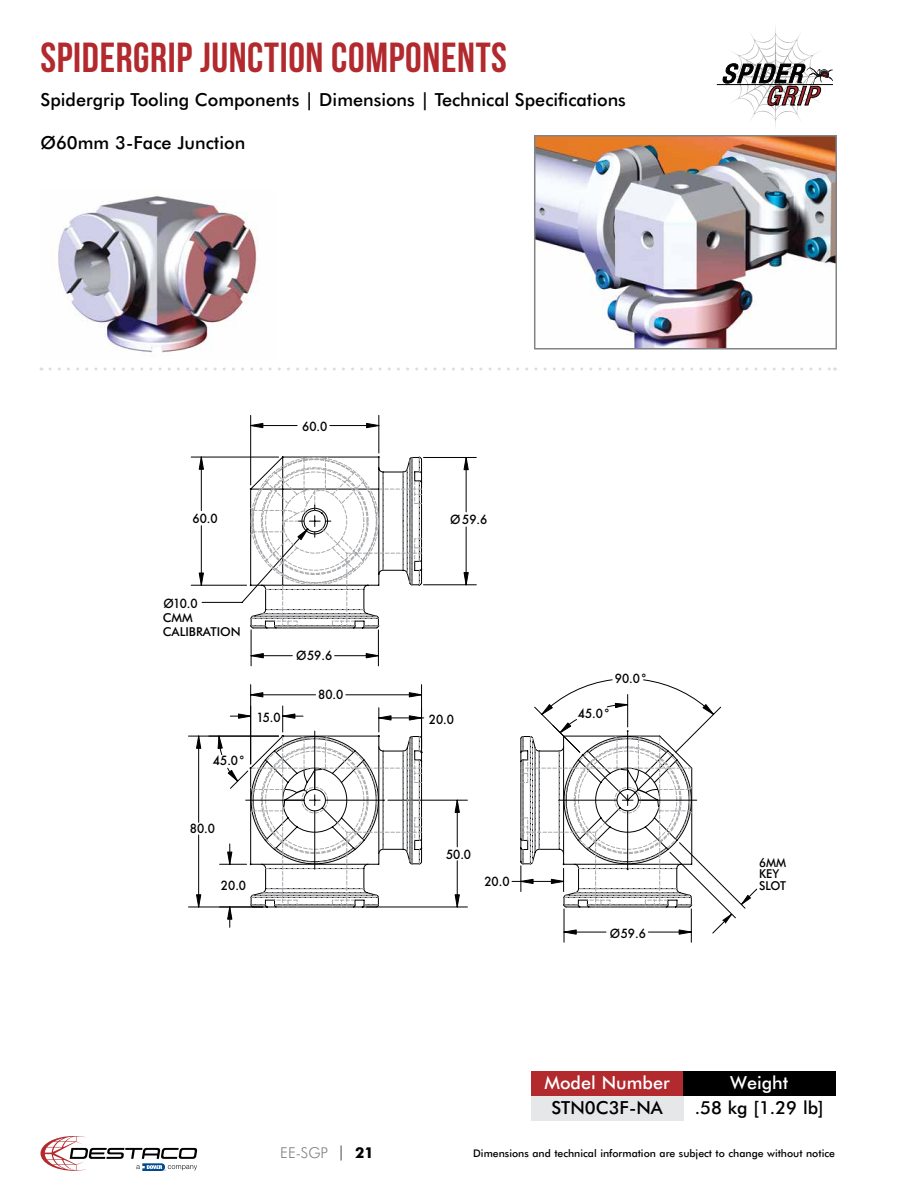
<style>
.page{position:relative;width:918px;height:1188px;background:#fff}
.page>*{position:absolute;margin:0;border:0;box-sizing:border-box;transform-origin:0 0}
.t1{font:42px "Bebas Neue";letter-spacing:.015em;color:#b2292e}
.t2{font:500 18px "Futura BT";color:#000}
.t3{font:500 18px "Futura BT";color:#fff}
.t4{font:300 15px "Futura BT";color:#808285}
.t5{font:500 12.3px "Futura";color:#000;scale:.95 1}
.t6{font:500 12.3px/14.7px "Futura BT";color:#000}
.t7{font:500 12.3px/11.4px "Futura BT";color:#000;scale:.94 1}
.t8{font:500 10.5px "Futura BT";color:#000}
.s1{color:#000}
.s2{font-weight:700;color:#000}
</style>
<div class="page">
<div style="left:531px;top:1071px;width:152px;height:25px;background:#b2292e"></div>
<div style="left:683px;top:1071px;width:152px;height:25px;background:#000"></div>
<div style="left:531px;top:1096px;width:152px;height:25px;background:#e6e7e8"></div>
<img style="left:537px;top:138px;width:297px;height:209px">
<div style="left:534px;top:135px;width:303px;height:215px;border:2px solid #808285"></div>
<hr style="left:423px;top:457px;width:53px;height:1px;background:#000">
<hr style="left:423px;top:585px;width:53px;height:1px;background:#000">
<hr style="left:466px;top:457px;width:1px;height:55px;background:#000">
<hr style="left:466px;top:527px;width:1px;height:58px;background:#000">
<svg style="left:463px;top:458px;width:6px;height:12px"></svg>
<svg style="left:463px;top:572px;width:6px;height:14px"></svg>
<hr style="left:191px;top:457px;width:88px;height:1px;background:#000">
<hr style="left:191px;top:585px;width:56px;height:1px;background:#000">
<hr style="left:250px;top:415px;width:1px;height:70px;background:#000">
<hr style="left:379px;top:415px;width:1px;height:38px;background:#000">
<hr style="left:251px;top:425px;width:46px;height:1px;background:#000">
<hr style="left:330px;top:425px;width:49px;height:1px;background:#000">
<svg style="left:250px;top:423px;width:14px;height:5px"></svg>
<svg style="left:366px;top:423px;width:14px;height:5px"></svg>
<hr style="left:251px;top:630px;width:1px;height:36px;background:#000">
<hr style="left:378px;top:630px;width:1px;height:36px;background:#000">
<hr style="left:251px;top:655px;width:41px;height:1px;background:#000">
<hr style="left:335px;top:655px;width:43px;height:1px;background:#000">
<svg style="left:250px;top:653px;width:14px;height:6px"></svg>
<svg style="left:365px;top:653px;width:14px;height:6px"></svg>
<hr style="left:188px;top:736px;width:91px;height:1px;background:#000">
<hr style="left:188px;top:907px;width:75px;height:1px;background:#000">
<hr style="left:198px;top:736px;width:1px;height:86px;background:#000">
<hr style="left:198px;top:835px;width:1px;height:72px;background:#000">
<svg style="left:196px;top:735px;width:6px;height:14px"></svg>
<svg style="left:196px;top:894px;width:6px;height:14px"></svg>
<hr style="left:250px;top:685px;width:1px;height:79px;background:#000">
<hr style="left:421px;top:685px;width:1px;height:63px;background:#000">
<hr style="left:251px;top:695px;width:65px;height:1px;background:#000">
<hr style="left:346px;top:695px;width:76px;height:1px;background:#000">
<svg style="left:250px;top:692px;width:14px;height:6px"></svg>
<svg style="left:409px;top:692px;width:13px;height:6px"></svg>
<hr style="left:367px;top:907px;width:100px;height:1px;background:#000">
<hr style="left:388px;top:800px;width:79px;height:1px;background:#000">
<hr style="left:457px;top:861px;width:1px;height:46px;background:#000">
<hr style="left:457px;top:800px;width:1px;height:47px;background:#000">
<svg style="left:454px;top:894px;width:6px;height:14px"></svg>
<svg style="left:454px;top:799px;width:6px;height:14px"></svg>
<hr style="left:564px;top:909px;width:1px;height:33px;background:#000">
<hr style="left:691px;top:909px;width:1px;height:33px;background:#000">
<svg style="left:198px;top:455px;width:225px;height:174px"></svg>
<svg style="left:209px;top:706px;width:215px;height:221px"></svg>
<hr style="left:314px;top:731px;width:1px;height:58px;background:#000">
<hr style="left:246px;top:800px;width:58px;height:1px;background:#000">
<hr style="left:314px;top:811px;width:1px;height:58px;background:#000">
<hr style="left:326px;top:800px;width:58px;height:1px;background:#000">
<svg style="left:512px;top:679px;width:245px;height:256px"></svg>
<img style="left:58px;top:196px;width:201px;height:157px">
<svg style="left:50px;top:368px;width:785px;height:2px"></svg>
<hr style="left:717px;top:84px;width:115px;height:1px;background:#000">
<svg style="left:722px;top:27px;width:110px;height:100px"></svg>
<svg style="left:40px;top:1136px;width:157px;height:35px"></svg>
<h1 class="t1" style="left:40px;top:34px;width:468px">SPIDERGRIP JUNCTION COMPONENTS</h1>
<p class="t2" style="left:40px;top:88px;width:587px">Spidergrip Tooling Components | Dimensions | Technical Specifications</p>
<p class="t2" style="left:40px;top:131px;width:206px">Ø60mm 3-Face Junction</p>
<p class="t5" style="left:302px;top:418px;width:28px">60.0</p>
<p class="t5" style="left:193px;top:510px;width:28px">60.0</p>
<p class="t5" style="left:450px;top:511px;width:41px">Ø59.6</p>
<p class="t5" style="left:164px;top:595px;width:37px">Ø10.0</p>
<p class="t6" style="left:163px;top:610px;width:80px">CMM<br>CALIBRATION</p>
<p class="t5" style="left:213px;top:752px;width:36px">45.0°</p>
<p class="t5" style="left:296px;top:647px;width:39px">Ø59.6</p>
<p class="t5" style="left:318px;top:686px;width:28px">80.0</p>
<p class="t5" style="left:615px;top:670px;width:36px">90.0°</p>
<p class="t5" style="left:257px;top:709px;width:27px">15.0</p>
<p class="t5" style="left:578px;top:705px;width:36px">45.0°</p>
<p class="t5" style="left:429px;top:711px;width:28px">20.0</p>
<p class="t5" style="left:190px;top:820px;width:28px">80.0</p>
<p class="t5" style="left:221px;top:877px;width:28px">20.0</p>
<p class="t5" style="left:446px;top:846px;width:28px">50.0</p>
<p class="t5" style="left:484px;top:873px;width:28px">20.0</p>
<p class="t5" style="left:610px;top:925px;width:39px">Ø59.6</p>
<p class="t7" style="left:759px;top:857px;width:30px">6MM<br>KEY<br>SLOT</p>
<p class="t3" style="left:544px;top:1072px;width:127px">Model Number</p>
<p class="t3" style="left:730px;top:1072px;width:60px">Weight</p>
<p class="t2" style="left:551px;top:1097px;width:113px">STN0C3F-NA</p>
<p class="t2" style="left:695px;top:1097px;width:131px">.58 kg [1.29 lb]</p>
<p class="t4" style="left:280px;top:1144px;width:95px">EE-SGP <span class="s1">|</span> <span class="s2">21</span></p>
<p class="t8" style="left:473px;top:1147px;width:363px">Dimensions and technical information are subject to change without notice</p>
</div>
